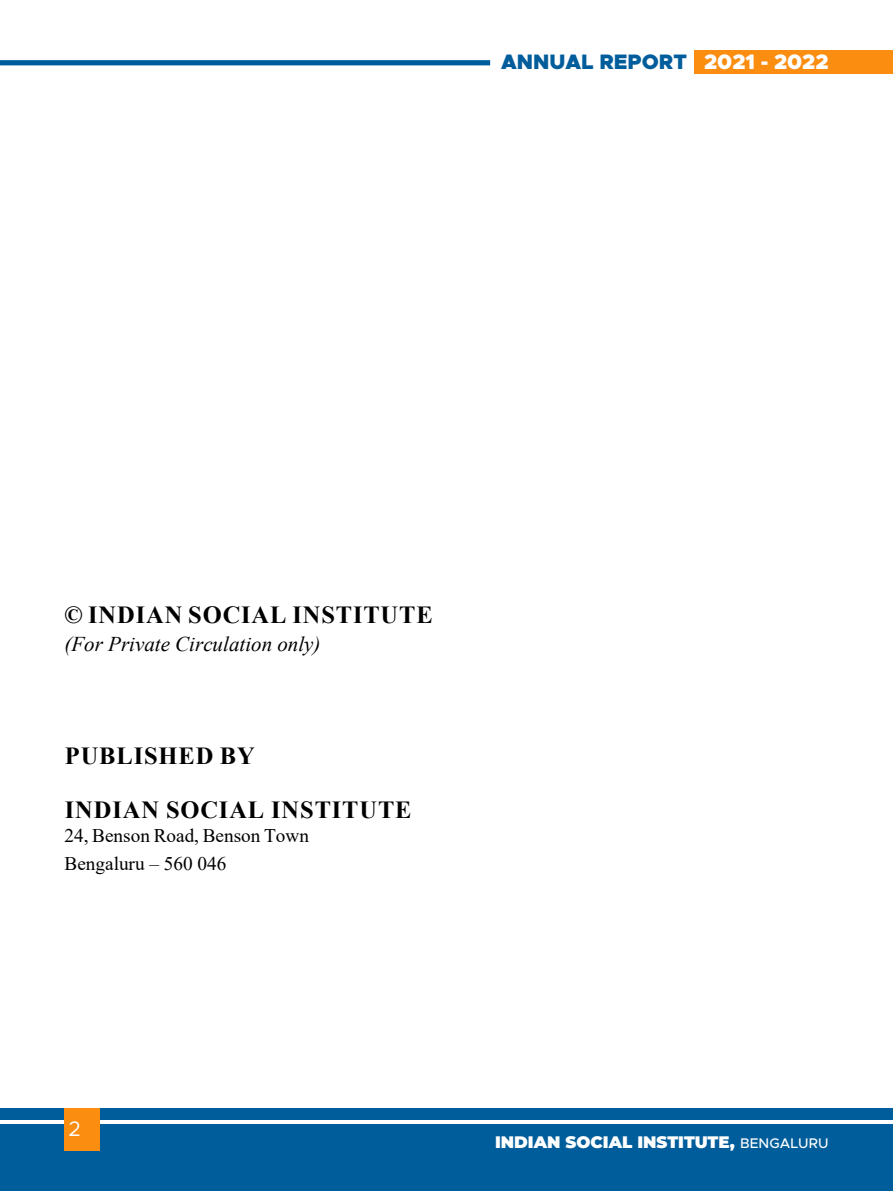
<style>
.page{position:relative;width:893px;height:1191px;background:#fff}
.page>*{position:absolute;margin:0;border:0;box-sizing:border-box;transform-origin:0 0}
.t1{font:700 24.5px "Times New Roman";letter-spacing:.035em;color:#000}
.t2{font:italic 21px "Times New Roman";color:#000}
.t3{font:900 21px "Metropolis";color:#005d9c}
.t4{font:21px "Metropolis";color:#fff}
.t5{font:19.25px/28px "Times New Roman";color:#000}
.t6{font:900 16.62px "Montserrat";color:#fff}
.s1{color:#fff}
.s2{font-family:"Metropolis";font-weight:500;font-size:14px}
</style>
<div class="page">
<div style="left:0;top:1108px;width:893px;height:83px;background:#005d9b"></div>
<hr style="left:0;top:1120px;width:893px;height:4px;background:#fff">
<div style="left:64px;top:1108px;width:36px;height:42px;background:#fb8d10"></div>
<div style="left:0;top:60px;width:490px;height:5px;background:#005d9b"></div>
<div style="left:694px;top:50px;width:199px;height:23px;background:#fb8d10"></div>
<p class="t3" style="left:501px;top:48px;width:329px">ANNUAL REPORT <span class="s1">2021 - 2022</span></p>
<p class="t1" style="left:64px;top:597px;width:370px">© INDIAN SOCIAL INSTITUTE</p>
<p class="t2" style="left:64px;top:629px;width:258px">(For Private Circulation only)</p>
<p class="t1" style="left:65px;top:738px;width:191px">PUBLISHED BY</p>
<p class="t1" style="left:65px;top:792px;width:348px">INDIAN SOCIAL INSTITUTE</p>
<p class="t5" style="left:64px;top:820px;width:246px">24, Benson Road, Benson Town<br>Bengaluru – 560 046</p>
<p class="t4" style="left:68px;top:1115px;width:14px">2</p>
<p class="t6" style="left:495px;top:1130px;width:335px">INDIAN SOCIAL INSTITUTE, <span class="s2">BENGALURU</span></p>
</div>
